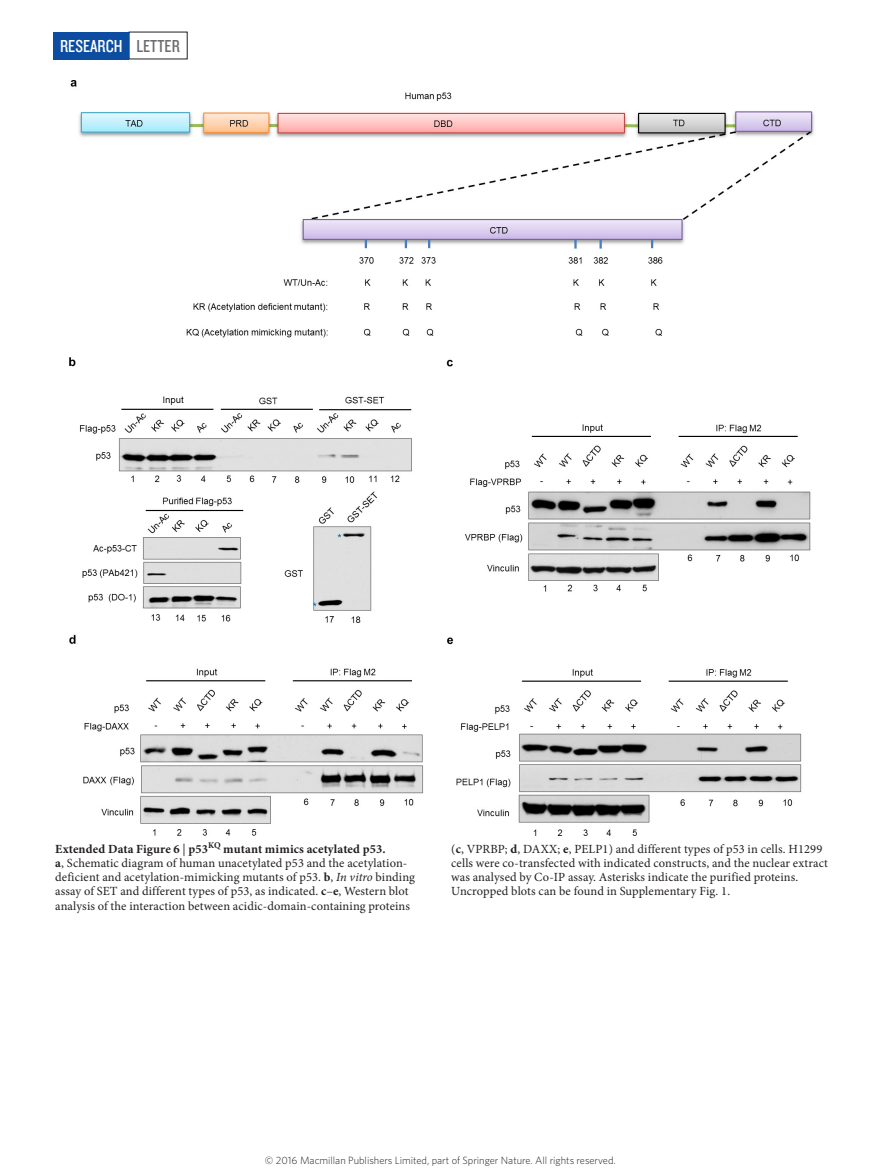
<style>
.page{position:relative;width:893px;height:1174px;background:#fff}
.page>*{position:absolute;margin:0;border:0;box-sizing:border-box;transform-origin:0 0}
.t1{font:18px "Knockout 29 Junior Ltweight";color:#fff}
.t2{font:12.45px/14.2px "Minion Pro";letter-spacing:.01em;color:#231f20}
.t3{font:300 10.5px "Whitney";color:#231f20}
.s1{color:#6c6d70}
.s2{font-weight:700}
.s3{font-style:italic}
</style>
<div class="page">
<div style="left:53px;top:32px;width:76px;height:27px;background:#0d4da1"></div>
<img style="left:69px;top:81px;width:745px;height:754px">
<h1 class="t1" style="left:60px;top:34px;width:121px">RESEARCH <span class="s1">LETTER</span></h1>
<p class="t2" style="left:55px;top:841px;width:361px"><span class="s2">Extended Data Figure 6</span> | <span class="s2">p53</span><sup>KQ</sup> <span class="s2">mutant mimics acetylated p53.<br>a</span>, Schematic diagram of human unacetylated p53 and the acetylation&shy;deficient and acetylation-mimicking mutants of p53. <span class="s2">b</span>, <span class="s3">In vitro</span> binding assay of SET and different types of p53, as indicated. <span class="s2">c</span>–<span class="s2">e</span>, Western blot analysis of the interaction between acidic-domain-containing proteins</p>
<p class="t2" style="left:451px;top:841px;width:378px">(<span class="s2">c</span>, VPRBP; <span class="s2">d</span>, DAXX; <span class="s2">e</span>, PELP1) and different types of p53 in cells. H1299 cells were co-transfected with indicated constructs, and the nuclear extract was analysed by Co-IP assay. Asterisks indicate the purified proteins.<br>Uncropped blots can be found in Supplementary Fig. 1.</p>
<p class="t3" style="left:265px;top:1153px;width:352px">© 2016 Macmillan Publishers Limited, part of Springer Nature. All rights reserved.</p>
</div>
